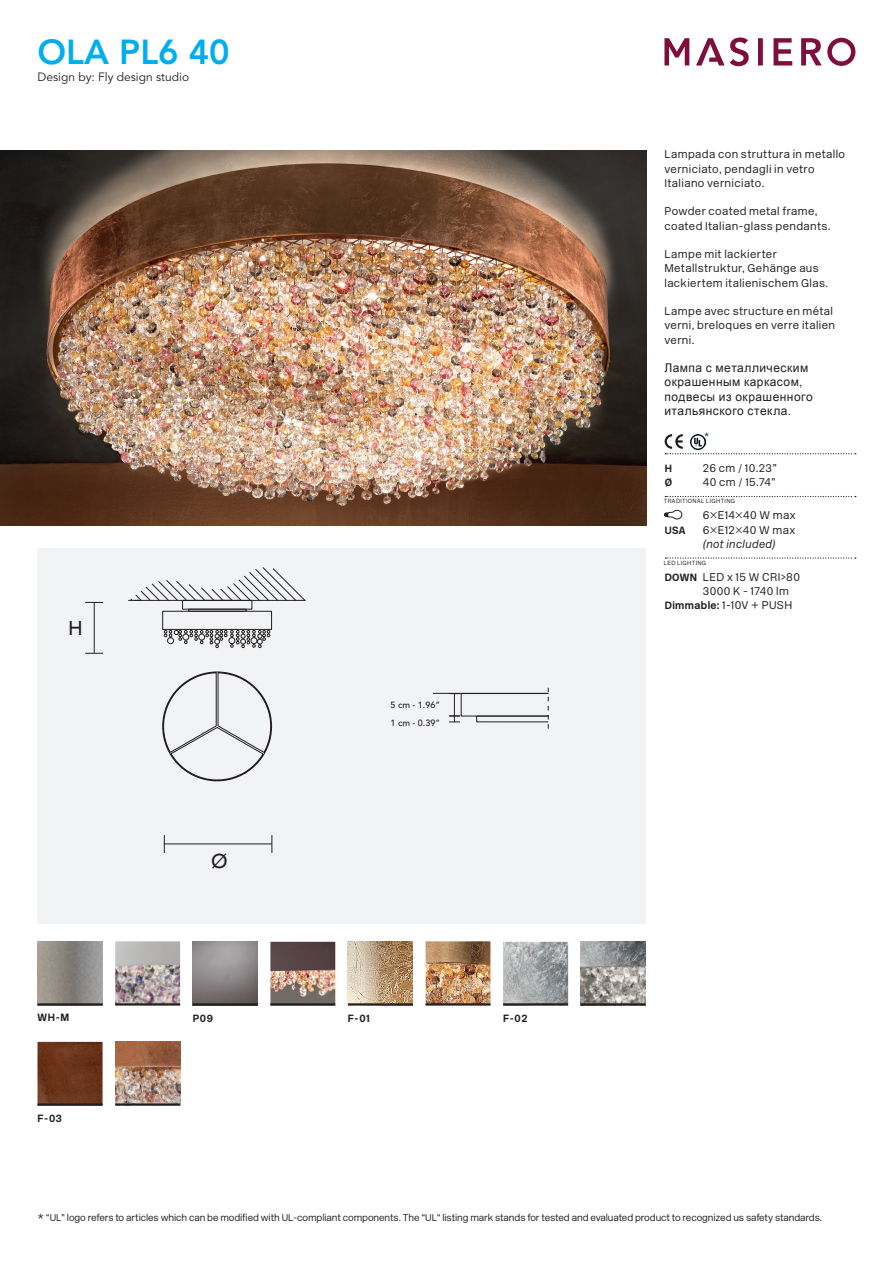
<style>
.page{position:relative;width:893px;height:1263px;background:#fff}
.page>*{position:absolute;margin:0;border:0;box-sizing:border-box;transform-origin:0 0}
.t1{font:800 34.5px "Avenir LT Std";color:#00aeef}
.t2{font:500 19.95px "Avenir LT Std";color:#231f20}
.t3{font:12px/14.2px "Arial";letter-spacing:.04em;color:#231f20}
.t4{font:12px "Avenir LT Std";color:#231f20}
.t5{font:300 11.25px/14.2px "New Rail Alphabet";letter-spacing:.035em;color:#231f20}
.t6{font:italic 300 11.25px "New Rail Alphabet";letter-spacing:.03em;color:#231f20}
.t7{font:700 10.5px "New Rail Alphabet";letter-spacing:.055em;color:#231f20}
.t8{font:10.5px "Avenir LT Std";color:#231f20}
.t9{font:300 9.75px "New Rail Alphabet";letter-spacing:-.01em;color:#231f20}
.t10{font:500 9px/18.1px "Avenir LT Std";color:#231f20}
.t11{font:300 6px "New Rail Alphabet";letter-spacing:.06em;color:#231f20}
.s1{font-weight:700;font-size:10.5px}
.s2{font-size:10.5px}
</style>
<div class="page">
<svg style="left:664px;top:38px;width:191px;height:28px"></svg>
<img style="left:193px;top:942px;width:65px;height:61px">
<hr style="left:193px;top:1003px;width:65px;height:2px;background:#231f20">
<img style="left:115px;top:941px;width:65px;height:62px">
<hr style="left:115px;top:1003px;width:65px;height:2px;background:#231f20">
<img style="left:270px;top:942px;width:65px;height:61px">
<hr style="left:270px;top:1003px;width:65px;height:2px;background:#231f20">
<img style="left:115px;top:1042px;width:65px;height:61px">
<hr style="left:115px;top:1103px;width:65px;height:3px;background:#231f20">
<img style="left:426px;top:941px;width:64px;height:62px">
<hr style="left:426px;top:1003px;width:64px;height:2px;background:#231f20">
<img style="left:348px;top:942px;width:65px;height:61px">
<hr style="left:348px;top:1003px;width:65px;height:2px;background:#231f20">
<img style="left:581px;top:941px;width:65px;height:62px">
<hr style="left:581px;top:1003px;width:65px;height:2px;background:#231f20">
<img style="left:503px;top:942px;width:65px;height:61px">
<hr style="left:503px;top:1003px;width:65px;height:2px;background:#231f20">
<img style="left:38px;top:1042px;width:65px;height:61px">
<hr style="left:38px;top:1103px;width:65px;height:3px;background:#231f20">
<img style="left:38px;top:942px;width:65px;height:61px">
<hr style="left:38px;top:1003px;width:65px;height:2px;background:#231f20">
<div style="left:37px;top:548px;width:609px;height:375px;background:#f2f3f4"></div>
<img style="left:0;top:150px;width:646px;height:375px">
<hr style="left:164px;top:844px;width:108px;height:1px;background:#231f20">
<svg style="left:164px;top:835px;width:1px;height:18px"></svg>
<svg style="left:272px;top:835px;width:1px;height:18px"></svg>
<hr style="left:94px;top:602px;width:1px;height:51px;background:#231f20">
<svg style="left:85px;top:602px;width:18px;height:1px"></svg>
<svg style="left:85px;top:653px;width:18px;height:1px"></svg>
<hr style="left:128px;top:600px;width:177px;height:1px;background:#231f20">
<svg style="left:130px;top:567px;width:175px;height:215px"></svg>
<svg style="left:665px;top:434px;width:191px;height:20px"></svg>
<svg style="left:665px;top:496px;width:191px;height:1px"></svg>
<svg style="left:665px;top:557px;width:191px;height:2px"></svg>
<svg style="left:664px;top:509px;width:18px;height:11px"></svg>
<div style="left:182px;top:600px;width:70px;height:9px;border:1px solid #231f20"></div>
<div style="left:189px;top:609px;width:57px;height:2px;border:1px solid #231f20"></div>
<svg style="left:449px;top:694px;width:11px;height:29px"></svg>
<svg style="left:548px;top:688px;width:1px;height:41px"></svg>
<div style="left:476px;top:716px;width:72px;height:6px;border:1px solid #231f20"></div>
<hr style="left:433px;top:693px;width:115px;height:1px;background:#231f20">
<h1 class="t1" style="left:38px;top:31px;width:194px">OLA PL6 40</h1>
<p class="t4" style="left:38px;top:70px;width:153px">Design by: Fly design studio</p>
<h2 class="t2" style="left:68px;top:617px;width:16px">H</h2>
<p class="t7" style="left:38px;top:1010px;width:33px">WH-M</p>
<p class="t7" style="left:38px;top:1111px;width:26px">F-03</p>
<h2 class="t2" style="left:211px;top:850px;width:18px">Ø</h2>
<p class="t10" style="left:391px;top:696px;width:51px">5 cm - 1.96”<br>1 cm - 0.39”</p>
<p class="t7" style="left:193px;top:1011px;width:22px">P09</p>
<p class="t7" style="left:348px;top:1011px;width:23px">F-01</p>
<p class="t7" style="left:503px;top:1011px;width:26px">F-02</p>
<p class="t5" style="left:664px;top:147px;width:182px">Lampada con struttura in metallo verniciato, pendagli in vetro<br>Italiano verniciato.</p>
<p class="t5" style="left:664px;top:204px;width:168px">Powder coated metal frame, coated Italian-glass pendants.</p>
<p class="t5" style="left:664px;top:247px;width:165px">Lampe mit lackierter<br>Metallstruktur, Gehänge aus lackiertem italienischem Glas.</p>
<p class="t5" style="left:664px;top:304px;width:172px">Lampe avec structure en métal verni, breloques en verre italien verni.</p>
<p class="t3" style="left:664px;top:361px;width:150px">Лампа с металлическим окрашенным каркасом, подвесы из окрашенного итальянского стекла.</p>
<p class="t8" style="left:704px;top:430px;width:6px">*</p>
<p class="t7" style="left:665px;top:461px;width:9px">H</p>
<p class="t5" style="left:703px;top:461px;width:75px">26 cm / 10.23”</p>
<p class="t7" style="left:665px;top:476px;width:9px">Ø</p>
<p class="t5" style="left:703px;top:475px;width:74px">40 cm / 15.74”</p>
<p class="t5" style="left:703px;top:508px;width:94px">6×E14×40 W max</p>
<p class="t7" style="left:665px;top:523px;width:22px">USA</p>
<p class="t5" style="left:703px;top:522px;width:94px">6×E12×40 W max</p>
<p class="t6" style="left:703px;top:536px;width:75px">(not included)</p>
<p class="t5" style="left:665px;top:569px;width:137px"><span class="s1">DOWN</span> LED x 15 W CRI&gt;80</p>
<p class="t5" style="left:703px;top:584px;width:87px">3000 K - 1740 lm</p>
<p class="t5" style="left:665px;top:598px;width:129px"><span class="s1">Dimmable:</span> 1-10V + PUSH</p>
<p class="t11" style="left:664px;top:497px;width:73px">TRADITIONAL LIGHTING</p>
<p class="t11" style="left:664px;top:559px;width:44px">LED LIGHTING</p>
<p class="t9" style="left:38px;top:1211px;width:786px"><span class="s2">*</span> “UL” logo refers to articles which can be modified with UL-compliant components. The “UL“ listing mark stands for tested and evaluated product to recognized us safety standards.</p>
</div>
